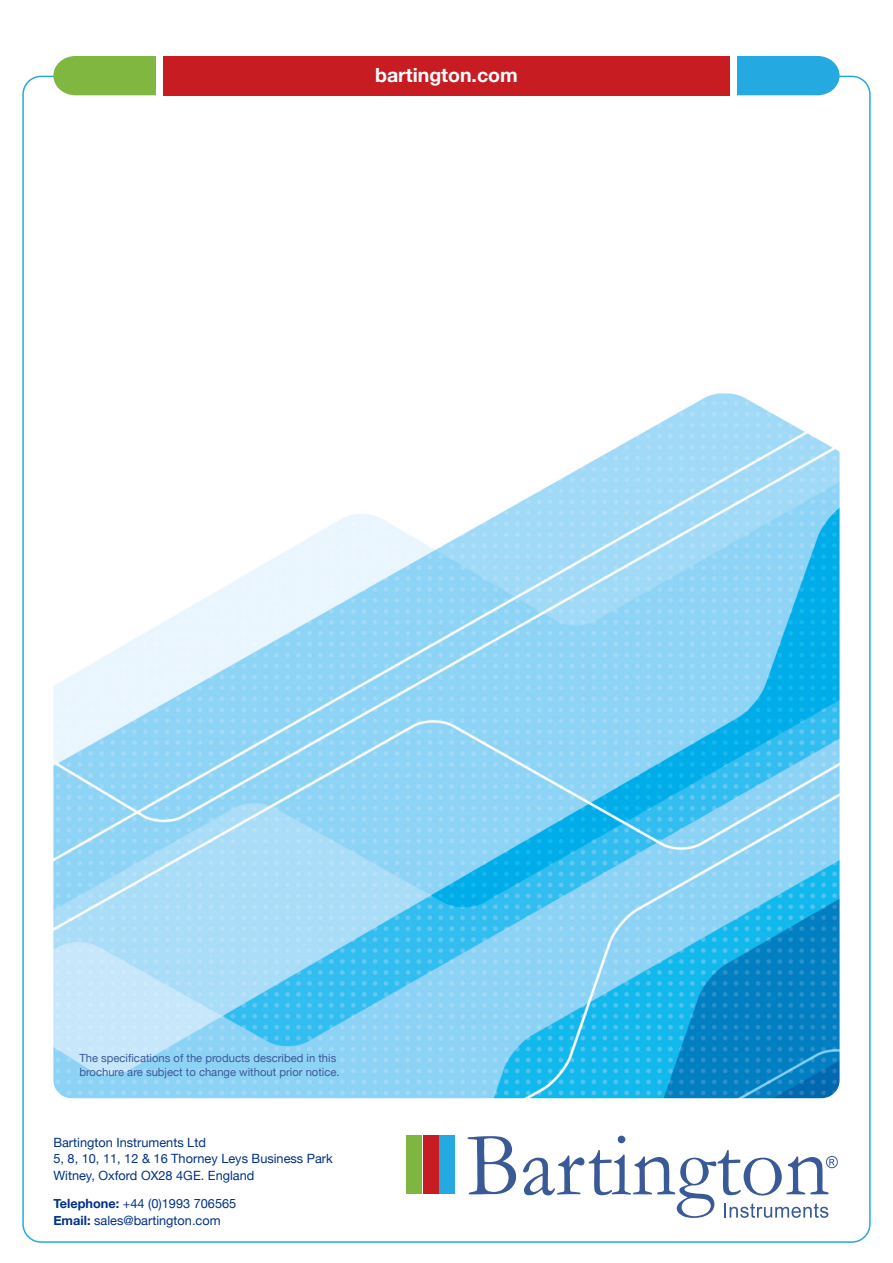
<style>
.page{position:relative;width:893px;height:1263px;background:#fff}
.page>*{position:absolute;margin:0;border:0;box-sizing:border-box;transform-origin:0 0}
.t1{font:700 19.5px "Helvetica Neue";color:#fff}
.t2{font:12.75px/16.5px "Helvetica Neue";color:#003186}
.t3{font:11.25px/13.5px "Helvetica Neue";color:#3a5997}
.s1{font-weight:700}
</style>
<div class="page">
<div style="left:163px;top:56px;width:567px;height:39px;background:#c61c22"></div>
<div style="left:53px;top:56px;width:103px;height:39px;background:#7fb740"></div>
<div style="left:737px;top:56px;width:103px;height:39px;background:#24aae1"></div>
<img style="left:53px;top:393px;width:787px;height:705px">
<svg style="left:468px;top:1136px;width:48px;height:58px"></svg>
<svg style="left:523px;top:1136px;width:315px;height:82px"></svg>
<div style="left:407px;top:1135px;width:15px;height:59px;background:#7eb640"></div>
<div style="left:423px;top:1135px;width:15px;height:59px;background:#c61c22"></div>
<div style="left:440px;top:1135px;width:15px;height:59px;background:#24aae1"></div>
<h1 class="t1" style="left:375px;top:59px;width:144px">bartington.com</h1>
<p class="t3" style="left:79px;top:1052px;width:262px">The specifications of the products described in this brochure are subject to change without prior notice.</p>
<p class="t2" style="left:53px;top:1134px;width:281px">Bartington Instruments Ltd<br>5, 8, 10, 11, 12 &amp; 16 Thorney Leys Business Park<br>Witney, Oxford OX28 4GE. England</p>
<p class="t2" style="left:53px;top:1196px;width:184px"><span class="s1">Telephone:</span> +44 (0)1993 706565<br><span class="s1">Email:</span> sales@bartington.com</p>
</div>
